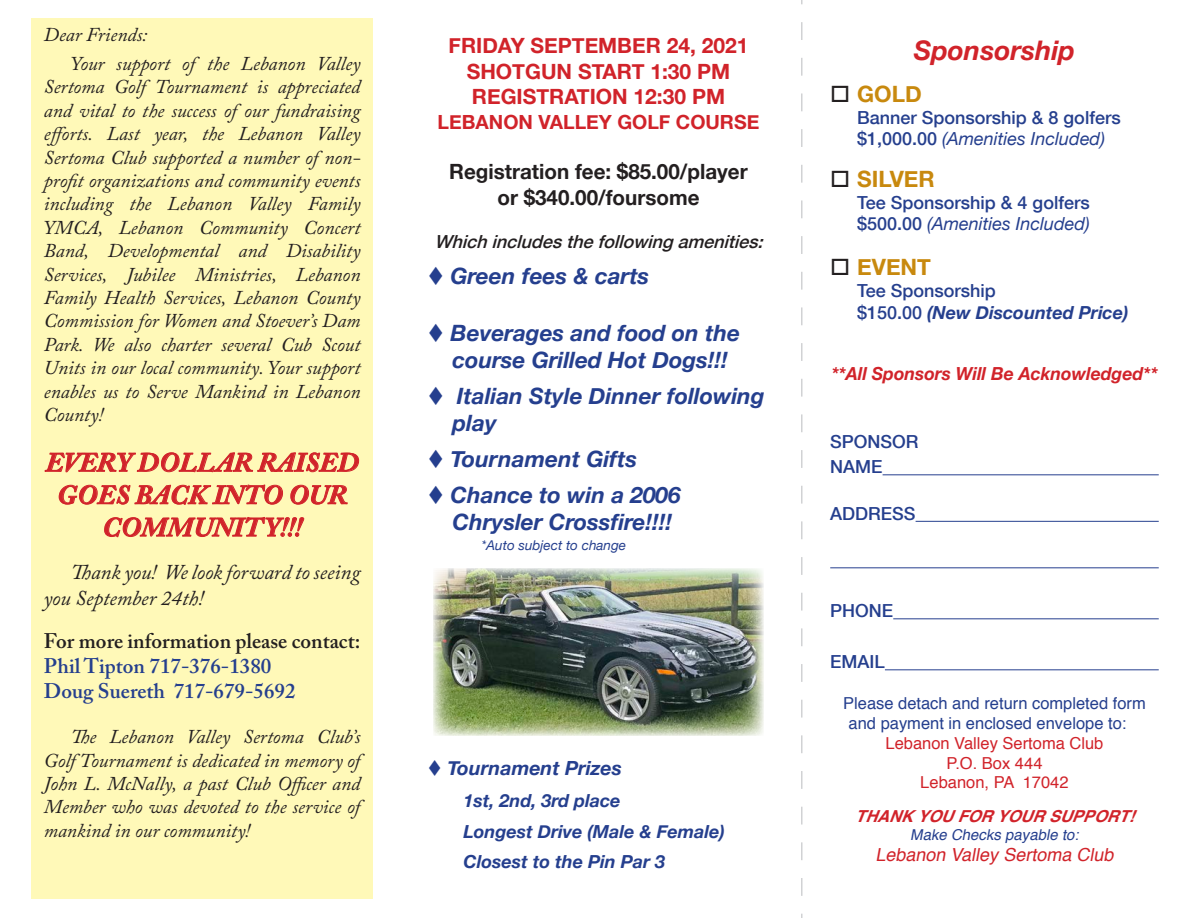
<style>
.page{position:relative;width:1188px;height:918px;background:#fff}
.page>*{position:absolute;margin:0;border:0;box-sizing:border-box;transform-origin:0 0}
.t1{font:italic 700 27px/32.4px "Adobe Caslon Pro";color:#d1232a;text-align:center}
.t2{font:italic 700 27px "Helvetica Neue";color:#d1232a}
.t3{font:italic 700 22.5px/27px "Helvetica Neue";color:#253f8e}
.t4{font:700 22.5px "Helvetica Neue";color:#c8890e}
.t5{font:700 21px "Helvetica Neue";color:#d1232a}
.t6{font:italic 21px/25.2px "Adobe Caslon Pro";color:#231f20}
.t7{font:700 21px "Helvetica Neue";color:#231f20}
.t8{font:600 21px "Adobe Caslon Pro";color:#253f8e}
.t9{font:600 21px "Adobe Caslon Pro";color:#231f20}
.t10{font:italic 19.5px/23.4px "Adobe Caslon Pro";color:#231f20;text-align:justify}
.t11{font:700 19.5px "Helvetica Neue";color:#d1232a}
.t12{font:italic 700 19.5px "Helvetica Neue";color:#253f8e}
.t13{font:500 18px/21.6px "Helvetica Neue";color:#253f8e}
.t14{font:italic 700 18px "Helvetica Neue";color:#253f8e}
.t15{font:italic 500 18px "Helvetica Neue";color:#231f20}
.t16{font:italic 700 18px "Helvetica Neue";color:#d1232a}
.t17{font:italic 18px "Helvetica";color:#d1232a}
.t18{font:16.5px "Helvetica";color:#253f8e}
.t19{font:16.5px "Helvetica";color:#d1232a}
.t20{font:italic 700 16.5px "Helvetica";color:#d1232a}
.t21{font:italic 15px "Helvetica";color:#253f8e}
.t22{font:italic 13.5px "Helvetica Neue";color:#253f8e}
.s1{color:#231f20}
.s2{font-weight:400;font-style:italic}
.s3{font-weight:500;font-style:normal}
</style>
<div class="page">
<div style="left:32px;top:19px;width:342px;height:880px;background:#fff9b8"></div>
<hr style="left:883px;top:474px;width:276px;height:1px;background:#253f8e">
<hr style="left:916px;top:521px;width:243px;height:1px;background:#253f8e">
<hr style="left:830px;top:567px;width:329px;height:1px;background:#253f8e">
<hr style="left:893px;top:618px;width:266px;height:1px;background:#253f8e">
<hr style="left:885px;top:669px;width:274px;height:1px;background:#253f8e">
<svg style="left:45px;top:452px;width:314px;height:21px"></svg>
<svg style="left:59px;top:484px;width:224px;height:21px"></svg>
<svg style="left:291px;top:484px;width:56px;height:21px"></svg>
<svg style="left:104px;top:516px;width:200px;height:22px"></svg>
<svg style="left:801px;top:0;width:1px;height:918px"></svg>
<img style="left:433px;top:568px;width:331px;height:168px">
<p class="t10" style="left:44px;top:23px;width:105px">Dear Friends:</p>
<p class="t10" style="left:44px;top:52px;width:318px;text-indent:27px">Your support of the Lebanon Valley Sertoma Golf Tournament is appreciated and vital to the success of our fundraising efforts. Last year, the Lebanon Valley Sertoma Club supported a number of non&shy;profit organizations and community events including the Lebanon Valley Family YMCA, Lebanon Community Concert Band, Developmental and Disability Services, Jubilee Ministries, Lebanon Family Health Services, Lebanon County Commission for Women and Stoever’s Dam Park. We also charter several Cub Scout Units in our local community. Your support enables us to Serve Mankind in Lebanon County!</p>
<p class="t1" style="left:46px;top:446px;width:315px">EVERY DOLLAR RAISED<br>GOES BACK INTO OUR<br>COMMUNITY!!!</p>
<p class="t6" style="left:44px;top:559px;width:318px;text-indent:27px">Thank you! We look forward to seeing you September 24th!</p>
<p class="t9" style="left:44px;top:628px;width:318px">For more information please contact:</p>
<p class="t8" style="left:44px;top:653px;width:229px">Phil Tipton 717-376-1380</p>
<p class="t8" style="left:44px;top:679px;width:253px">Doug Suereth 717-679-5692</p>
<p class="t10" style="left:44px;top:725px;width:318px;text-indent:27px">The Lebanon Valley Sertoma Club’s Golf Tournament is dedicated in memory of John L. McNally, a past Club Officer and Member who was devoted to the service of mankind in our community!</p>
<p class="t5" style="left:449px;top:33px;width:301px">FRIDAY SEPTEMBER 24, 2021</p>
<p class="t5" style="left:467px;top:58px;width:265px">SHOTGUN START 1:30 PM</p>
<p class="t5" style="left:472px;top:83px;width:255px">REGISTRATION 12:30 PM</p>
<p class="t11" style="left:438px;top:110px;width:323px">LEBANON VALLEY GOLF COURSE</p>
<p class="t7" style="left:449px;top:159px;width:300px">Registration fee: $85.00/player</p>
<p class="t7" style="left:497px;top:184px;width:204px">or $340.00/foursome</p>
<p class="t15" style="left:434px;top:231px;width:335px">Whichincludesthefollowing amenities:</p>
<p class="t3" style="left:428px;top:262px;width:223px">▼ Green fees &amp; carts</p>
<p class="t3" style="left:428px;top:319px;width:314px;text-align:center">▼ Beverages and food on the course Grilled Hot Dogs!!!</p>
<p class="t3" style="left:453px;top:382px;width:314px;text-indent:-25px">▼ Italian Style Dinner following play</p>
<p class="t3" style="left:428px;top:445px;width:211px">▼ Tournament Gifts</p>
<p class="t3" style="left:453px;top:481px;width:230px;text-indent:-25px">▼ Chance to win a 2006<br>Chrysler Crossfire!!!!</p>
<p class="t22" style="left:482px;top:537px;width:146px">*Auto subject to change</p>
<p class="t12" style="left:428px;top:756px;width:196px">▼ Tournament Prizes</p>
<p class="t14" style="left:464px;top:790px;width:159px">1st, 2nd, 3rd place</p>
<p class="t14" style="left:464px;top:820px;width:263px">Longest Drive (Male &amp; Female)</p>
<p class="t14" style="left:464px;top:851px;width:203px">Closest to the Pin Par 3</p>
<p class="t2" style="left:914px;top:34px;width:163px">Sponsorship</p>
<p class="t4" style="left:830px;top:80px;width:93px"><span class="s1">□</span> GOLD</p>
<p class="t13" style="left:857px;top:106px;width:265px">Banner Sponsorship &amp; 8 golfers $1,000.00 <span class="s2">(Amenities Included)</span></p>
<p class="t4" style="left:830px;top:165px;width:106px"><span class="s1">□</span> SILVER</p>
<p class="t13" style="left:857px;top:191px;width:234px">Tee Sponsorship &amp; 4 golfers $500.00 <span class="s2">(Amenities Included)</span></p>
<p class="t4" style="left:830px;top:254px;width:102px"><span class="s1">□</span> EVENT</p>
<p class="t13" style="left:857px;top:280px;width:140px">Tee Sponsorship</p>
<p class="t14" style="left:857px;top:301px;width:273px"><span class="s3">$150.00</span> (New Discounted Price)</p>
<p class="t16" style="left:831px;top:362px;width:328px">**All Sponsors Will Be Acknowledged**</p>
<p class="t13" style="left:830px;top:431px;width:90px">SPONSOR</p>
<p class="t13" style="left:830px;top:456px;width:54px">NAME</p>
<p class="t13" style="left:830px;top:503px;width:87px">ADDRESS</p>
<p class="t13" style="left:830px;top:600px;width:65px">PHONE</p>
<p class="t13" style="left:830px;top:651px;width:56px">EMAIL</p>
<p class="t18" style="left:843px;top:691px;width:304px">Please detach and return completed form</p>
<p class="t18" style="left:849px;top:711px;width:279px">and payment in enclosed envelope to:</p>
<p class="t19" style="left:885px;top:730px;width:219px">Lebanon Valley Sertoma Club</p>
<p class="t19" style="left:946px;top:750px;width:98px">P.O. Box 444</p>
<p class="t19" style="left:920px;top:770px;width:150px">Lebanon, PA 17042</p>
<p class="t20" style="left:855px;top:802px;width:280px">THANK YOU FOR YOUR SUPPORT!</p>
<p class="t21" style="left:910px;top:823px;width:174px">Make Checkspayable to:</p>
<p class="t17" style="left:876px;top:841px;width:244px">Lebanon ValleySertoma Club</p>
</div>
